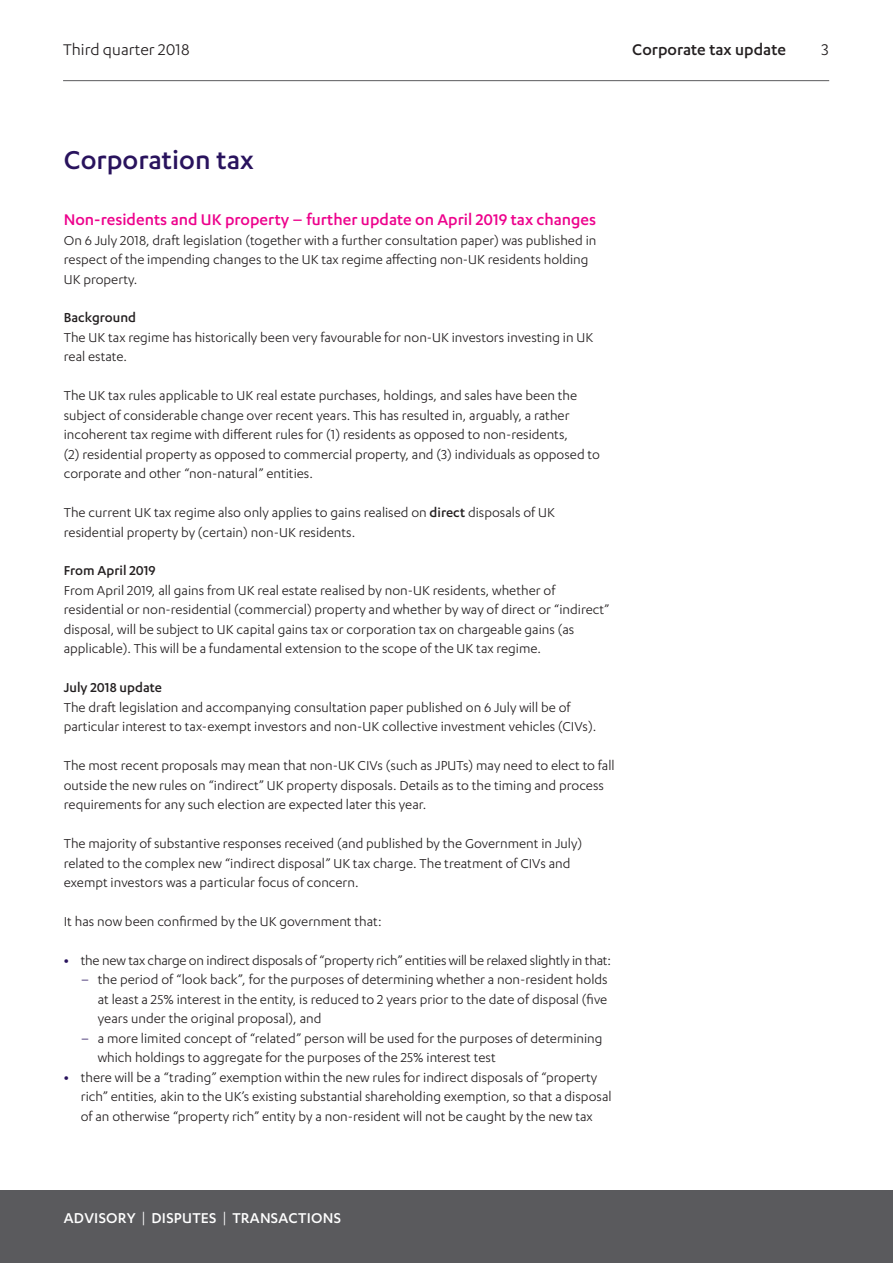
<style>
.page{position:relative;width:893px;height:1263px;background:#fff}
.page>*{position:absolute;margin:0;border:0;box-sizing:border-box;transform-origin:0 0}
.Heading_1{font:500 30px "Karbon";color:#29135d}
.Heading_2__pink{font:500 18px "Karbon";color:#ed028c}
.t1{font:500 18px "Karbon";color:#231f20}
.t2{font:18px "Karbon";color:#231f20}
.t3{font:500 16.5px "Karbon";letter-spacing:.015em;color:#fff}
.Body{font:15px/19.5px "Karbon";color:#231f20}
.Heading_3{font:500 15px "Karbon";color:#231f20}
.s1{font-weight:500}
.s2{font-weight:700;color:#29135d}
.s3{color:#29135d}
.s4{font-weight:400}
</style>
<div class="page">
<hr style="left:63px;top:80px;width:766px;height:1px;background:#5a5a5d">
<div style="left:0;top:1191px;width:893px;height:72px;background:#5a5a5d"></div>
<p class="t2" style="left:63px;top:39px;width:128px">Third quarter 2018</p>
<p class="t1" style="left:632px;top:39px;width:155px">Corporate tax update</p>
<p class="t2" style="left:821px;top:39px;width:9px">3</p>
<p class="Heading_1" style="left:64px;top:143px;width:191px">Corporation tax</p>
<p class="Heading_2__pink" style="left:64px;top:209px;width:534px">Non-residents and UK property – further update on April 2019 tax changes</p>
<p class="Body" style="left:64px;top:230px;width:534px">On 6 July 2018, draft legislation (together with a further consultation paper) was published in respect of the impending changes to the UK tax regime affecting non-UK residents holding<br>UK property.</p>
<p class="Heading_3" style="left:64px;top:309px;width:74px">Background</p>
<p class="Body" style="left:64px;top:327px;width:531px">The UK tax regime has historically been very favourable for non-UK investors investing in UK real estate.</p>
<p class="Body" style="left:64px;top:385px;width:538px">The UK tax rules applicable to UK real estate purchases, holdings, and sales have been the subject of considerable change over recent years. This has resulted in, arguably, a rather incoherent tax regime with different rules for (1) residents as opposed to non-residents,<br>(2) residential property as opposed to commercial property, and (3) individuals as opposed to corporate and other “non-natural” entities.</p>
<p class="Body" style="left:64px;top:502px;width:493px">The current UK tax regime also only applies to gains realised on <span class="s1">direct</span> disposals of UK residential property by (certain) non-UK residents.</p>
<p class="Heading_3" style="left:64px;top:562px;width:93px">From April 2019</p>
<p class="Body" style="left:64px;top:580px;width:547px">From April 2019, all gains from UK real estate realised by non-UK residents, whether of residential or non-residential (commercial) property and whether by way of direct or “indirect” disposal, will be subject to UK capital gains tax or corporation tax on chargeable gains (as applicable). This will be a fundamental extension to the scope of the UK tax regime.</p>
<p class="Heading_3" style="left:64px;top:679px;width:100px">July 2018 update</p>
<p class="Body" style="left:64px;top:697px;width:534px">The draft legislation and accompanying consultation paper published on 6 July will be of particular interest to tax-exempt investors and non-UK collective investment vehicles (CIVs).</p>
<p class="Body" style="left:64px;top:755px;width:552px">The most recent proposals may mean that non-UK CIVs (such as JPUTs) may need to elect to fall outside the new rules on “indirect” UK property disposals. Details as to the timing and process requirements for any such election are expected later this year.</p>
<p class="Body" style="left:64px;top:833px;width:520px">The majority of substantive responses received (and published by the Government in July) related to the complex new “indirect disposal” UK tax charge. The treatment of CIVs and exempt investors was a particular focus of concern.</p>
<p class="Body" style="left:64px;top:911px;width:319px">It has now been confirmed by the UK government that:</p>
<p class="Body" style="left:64px;top:950px;width:549px"><span class="s2">•</span> the new tax charge on indirect disposals of “property rich” entities will be relaxed slightly in that:</p>
<p class="Body" style="left:98px;top:969px;width:511px;text-align:justify;text-indent:-17px"><span class="s3">–</span> the period of “look back”, for the purposes of determining whether a non-resident holds at least a 25% interest in the entity, is reduced to 2 years prior to the date of disposal (five years under the original proposal), and</p>
<p class="Body" style="left:98px;top:1028px;width:506px;text-indent:-17px"><span class="s3">–</span> a more limited concept of “related” person will be used for the purposes of determining which holdings to aggregate for the purposes of the 25% interest test</p>
<p class="Body" style="left:81px;top:1067px;width:532px;text-indent:-17px"><span class="s2">•</span> there will be a “trading” exemption within the new rules for indirect disposals of “property rich” entities, akin to the UK’s existing substantial shareholding exemption, so that a disposal of an otherwise “property rich” entity by a non-resident will not be caught by the new tax</p>
<p class="t3" style="left:64px;top:1208px;width:279px">ADVISORY <span class="s4">|</span> DISPUTES <span class="s4">|</span> TRANSACTIONS</p>
</div>
